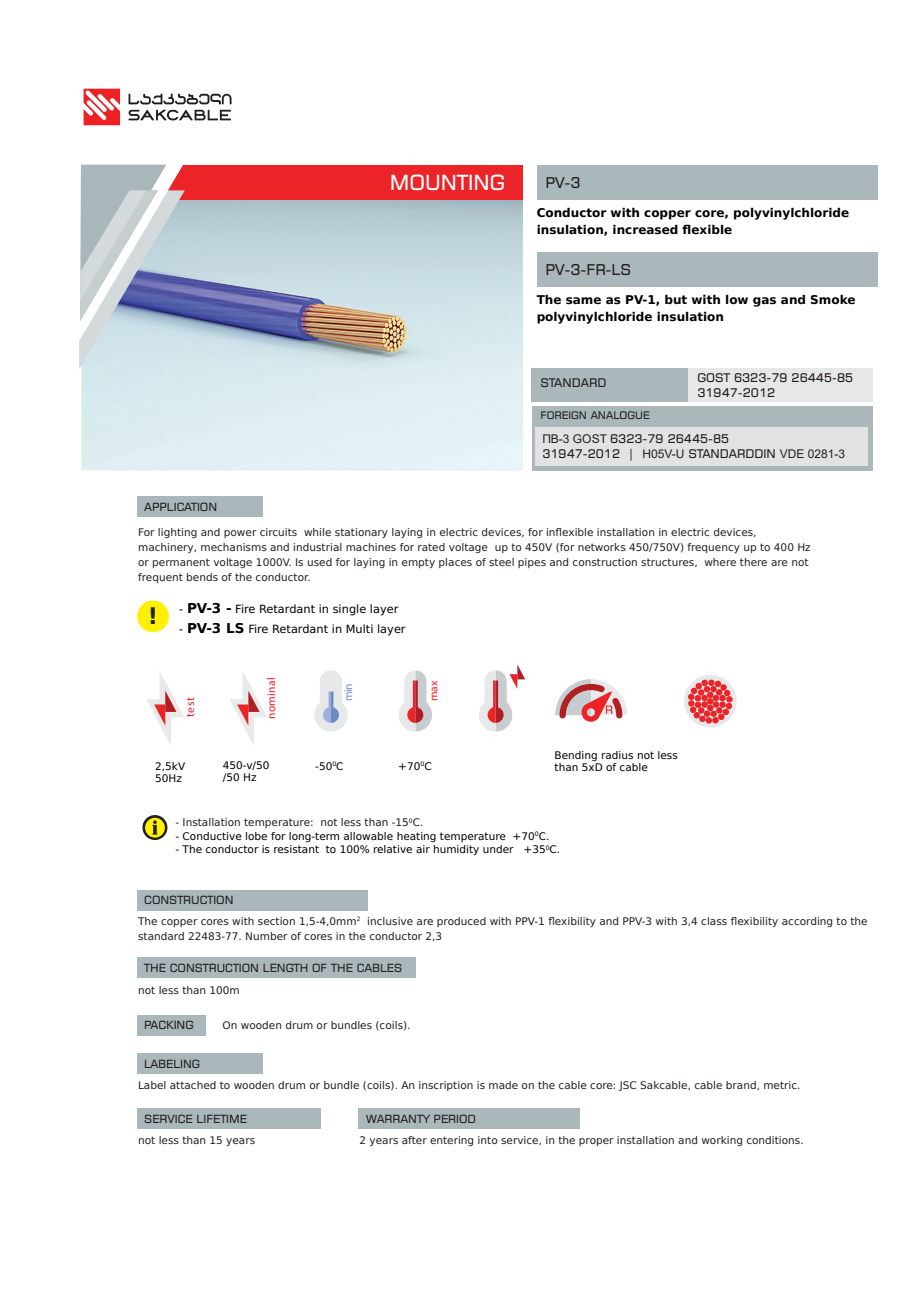
<style>
.page{position:relative;width:906px;height:1289px;background:#fff}
.page>*{position:absolute;margin:0;border:0;box-sizing:border-box;transform-origin:0 0}
.t1{font:700 22.65px "DejaVu Sans";color:#231f20}
.t2{font:21px "BPG Quadro Square Mtavruli";color:#fff}
.t3{font:15px "BPG Quadro Square Mtavruli";color:#231f20}
.t4{font:700 12px/16.5px "DejaVu Sans";color:#000}
.t5{font:12px "BPG Quadro Square Mtavruli";color:#231f20}
.t6{font:11.4px "BPG Quadro Square Mtavruli";color:#231f20}
.t7{font:11.4px "DejaVu Sans";color:#000}
.t8{font:11.4px "Myriad Pro";color:#ee2025}
.t9{font:11.4px "Myriad Pro";color:#6c8bc6}
.t10{font:10.5px/15px "DejaVu Sans";color:#231f20}
.t11{font:10.5px/12px "DejaVu Sans";color:#000}
.t12{font:10.5px "BPG Quadro Square Mtavruli";color:#231f20}
.t13{font:6.15px "DejaVu Sans";color:#000}
.s1{font-family:"Arial"}
.s2{font-weight:700;font-size:13.5px}
.s3{font-size:10.5px}
</style>
<div class="page">
<svg style="left:84px;top:89px;width:36px;height:36px"></svg>
<svg style="left:129px;top:94px;width:102px;height:10px"></svg>
<svg style="left:129px;top:110px;width:102px;height:10px"></svg>
<img style="left:82px;top:199px;width:441px;height:270px">
<div style="left:168px;top:165px;width:355px;height:34px;background:#ec2327"></div>
<svg style="left:79px;top:164px;width:121px;height:205px;background:#bcc1ce"></svg>
<div style="left:536px;top:165px;width:341px;height:34px;background:#aab8bb"></div>
<div style="left:137px;top:496px;width:126px;height:21px;background:#aab8bb"></div>
<div style="left:137px;top:1053px;width:126px;height:20px;background:#aab8bb"></div>
<div style="left:137px;top:1108px;width:184px;height:20px;background:#aab8bb"></div>
<div style="left:359px;top:1108px;width:221px;height:20px;background:#aab8bb"></div>
<div style="left:137px;top:957px;width:278px;height:20px;background:#aab8bb"></div>
<div style="left:137px;top:1015px;width:68px;height:20px;background:#aab8bb"></div>
<svg style="left:399px;top:670px;width:33px;height:61px"></svg>
<svg style="left:230px;top:672px;width:37px;height:73px"></svg>
<svg style="left:555px;top:679px;width:72px;height:42px"></svg>
<svg style="left:479px;top:664px;width:46px;height:67px"></svg>
<svg style="left:314px;top:670px;width:34px;height:61px"></svg>
<svg style="left:147px;top:672px;width:37px;height:74px"></svg>
<div style="left:137px;top:889px;width:230px;height:21px;background:#aab8bb"></div>
<div style="left:536px;top:252px;width:341px;height:34px;background:#aab8bb"></div>
<div style="left:531px;top:368px;width:157px;height:33px;background:#aab8bb"></div>
<div style="left:688px;top:368px;width:184px;height:33px;background:#e6e7e9"></div>
<div style="left:531px;top:406px;width:341px;height:64px;background:#aab8bb"></div>
<div style="left:535px;top:427px;width:332px;height:38px;background:#e1e2e4"></div>
<div style="left:137px;top:600px;width:32px;height:32px;background:#fff101;border-radius:50%"></div>
<div style="left:684px;top:674px;width:52px;height:53px;background:#e6e8e9;border-radius:50%"></div>
<svg style="left:142px;top:815px;width:25px;height:25px"></svg>
<svg style="left:687px;top:679px;width:46px;height:45px"></svg>
<p class="t6" style="left:144px;top:501px;width:74px">APPLICATION</p>
<p class="t2" style="left:390px;top:174px;width:117px">MOUNTING</p>
<p class="t3" style="left:545px;top:176px;width:37px">PV-3</p>
<p class="t4" style="left:536px;top:204px;width:314px">Conductor with copper core, polyvinylchloride insulation, increased flexible</p>
<p class="t3" style="left:545px;top:263px;width:87px">PV-3-FR-LS</p>
<p class="t4" style="left:536px;top:291px;width:320px">The same as PV-1, but with low gas and Smoke polyvinylchloride insulation</p>
<p class="t5" style="left:697px;top:372px;width:157px">GOST 6323-79 26445-85</p>
<p class="t5" style="left:697px;top:387px;width:79px">31947-2012</p>
<p class="t5" style="left:540px;top:377px;width:67px">STANDARD</p>
<p class="t12" style="left:540px;top:411px;width:111px">FOREIGN ANALOGUE</p>
<p class="t5" style="left:542px;top:434px;width:188px"><span class="s1">ПВ-3 GOST</span> 6323-79 26445-85</p>
<p class="t5" style="left:542px;top:448px;width:304px">31947-2012 | <span class="s1">H05V-U</span> STANDARDDIN <span class="s1">VDE 0281-3</span></p>
<p class="t10" style="left:138px;top:524px;width:620px">For lighting and power circuits while stationary laying in electric devices, for inflexible installation in electric devices,</p>
<p class="t10" style="left:138px;top:539px;width:674px">machinery, mechanisms and industrial machines for rated voltage up to 450V (for networks 450/750V) frequency up to 400 Hz or permanent voltage 1000V. Is used for laying in empty places of steel pipes and construction structures, where there are not frequent bends of the conductor.</p>
<p class="t1" style="left:148px;top:598px;width:12px">!</p>
<p class="t7" style="left:179px;top:602px;width:221px">- <span class="s2">PV-3 -</span> Fire Retardant in single layer</p>
<p class="t7" style="left:179px;top:622px;width:228px">- <span class="s2">PV-3 LS</span> Fire Retardant in Multi layer</p>
<p class="t8" style="left:183px;top:717px;width:21px;rotate:-90deg">te st</p>
<p class="t11" style="left:155px;top:760px;width:31px">2,5kV</p>
<p class="t11" style="left:155px;top:772px;width:28px">50Hz</p>
<p class="t8" style="left:264px;top:718px;width:43px;rotate:-90deg">nominal</p>
<p class="t9" style="left:341px;top:701px;width:19px;rotate:-90deg">min</p>
<p class="t8" style="left:427px;top:701px;width:23px;rotate:-90deg">max</p>
<p class="t11" style="left:223px;top:759px;width:48px">450-v/50</p>
<p class="t13" style="left:332px;top:760px;width:13px">0<span class="s3">C</span></p>
<p class="t11" style="left:223px;top:771px;width:35px">/50 Hz</p>
<p class="t11" style="left:315px;top:760px;width:19px">-50</p>
<p class="t11" style="left:398px;top:760px;width:35px">+70<sup>0</sup>C</p>
<p class="t11" style="left:554px;top:749px;width:125px">Bending radius not less than 5xD of cable</p>
<p class="t10" style="left:175px;top:815px;width:249px">- Installation temperature: not less than -15<sup>0</sup>C.</p>
<p class="t11" style="left:175px;top:830px;width:375px">- Conductive lobe for long-term allowable heating temperature +70<sup>0</sup>C.</p>
<p class="t11" style="left:175px;top:843px;width:386px">- The conductor is resistant to 100% relative air humidity under +35<sup>0</sup>C.</p>
<p class="t6" style="left:144px;top:895px;width:91px">CONSTRUCTION</p>
<p class="t10" style="left:138px;top:913px;width:731px">The copper cores with section 1,5-4,0mm<sup>2</sup> inclusive are produced with PPV-1 flexibility and PPV-3 with 3,4 class flexibility according to the standard 22483-77. Number of cores in the conductor 2,3</p>
<p class="t6" style="left:144px;top:962px;width:259px">THE CONSTRUCTION LENGTH OF THE CABLES</p>
<p class="t10" style="left:138px;top:982px;width:103px">not less than 100m</p>
<p class="t6" style="left:144px;top:1020px;width:51px">PACKING</p>
<p class="t6" style="left:144px;top:1058px;width:58px">LABELING</p>
<p class="t10" style="left:222px;top:1017px;width:189px">On wooden drum or bundles (coils).</p>
<p class="t10" style="left:138px;top:1077px;width:664px">Label attached to wooden drum or bundle (coils). An inscription is made on the cable core: JSC Sakcable, cable brand, metric.</p>
<p class="t6" style="left:144px;top:1113px;width:104px">SERVICE LIFETIME</p>
<p class="t6" style="left:366px;top:1113px;width:112px">WARRANTY PERIOD</p>
<p class="t10" style="left:138px;top:1132px;width:118px">not less than 15 years</p>
<p class="t10" style="left:359px;top:1132px;width:445px">2 years after entering into service, in the proper installation and working conditions.</p>
</div>
